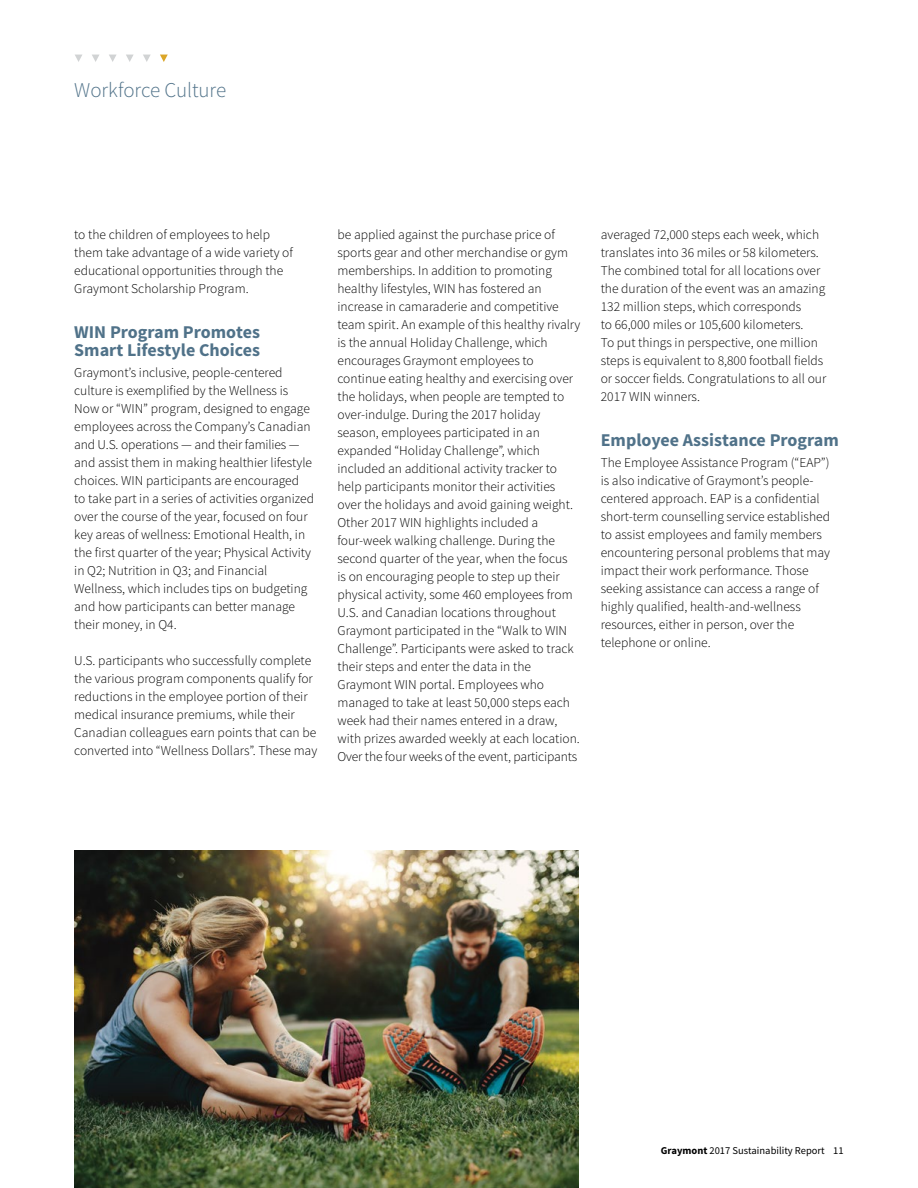
<style>
.page{position:relative;width:918px;height:1188px;background:#fff}
.page>*{position:absolute;margin:0;border:0;box-sizing:border-box;transform-origin:0 0}
.t1{font:300 21px "Source Sans Pro";color:#507289}
.t2{font:700 18px/18px "Source Sans Pro";color:#507289}
.t3{font:300 13.5px/18px "Source Sans Pro";color:#000}
.t4{font:10.5px "Source Sans Pro";color:#000}
.s1{font-weight:700}
</style>
<div class="page">
<svg style="left:75px;top:55px;width:7px;height:7px"></svg>
<svg style="left:92px;top:55px;width:7px;height:7px"></svg>
<svg style="left:109px;top:55px;width:7px;height:7px"></svg>
<svg style="left:126px;top:55px;width:7px;height:7px"></svg>
<svg style="left:143px;top:55px;width:7px;height:7px"></svg>
<svg style="left:160px;top:55px;width:8px;height:7px"></svg>
<img style="left:74px;top:850px;width:505px;height:338px">
<h1 class="t1" style="left:74px;top:77px;width:153px">Workforce Culture</h1>
<p class="t3" style="left:74px;top:226px;width:220px">to the children of employees to help them take advantage of a wide variety of educational opportunities through the Graymont Scholarship Program.</p>
<h2 class="t2" style="left:74px;top:324px;width:187px">WIN Program Promotes<br>Smart Lifestyle Choices</h2>
<p class="t3" style="left:74px;top:364px;width:241px">Graymont’s inclusive, people-centered culture is exemplified by the Wellness is Now or “WIN” program, designed to engage employees across the Company’s Canadian and U.S. operations — and their families — and assist them in making healthier lifestyle choices. WIN participants are encouraged<br>to take part in a series of activities organized over the course of the year, focused on four key areas of wellness: Emotional Health, in the first quarter of the year; Physical Activity in Q2; Nutrition in Q3; and Financial Wellness, which includes tips on budgeting and how participants can better manage their money, in Q4.</p>
<p class="t3" style="left:74px;top:652px;width:245px">U.S. participants who successfully complete the various program components qualify for reductions in the employee portion of their medical insurance premiums, while their Canadian colleagues earn points that can be converted into “Wellness Dollars”. These may</p>
<p class="t3" style="left:338px;top:226px;width:244px">be applied against the purchase price of sports gear and other merchandise or gym memberships. In addition to promoting healthy lifestyles, WIN has fostered an increase in camaraderie and competitive team spirit. An example of this healthy rivalry is the annual Holiday Challenge, which encourages Graymont employees to continue eating healthy and exercising over the holidays, when people are tempted to over-indulge. During the 2017 holiday season, employees participated in an expanded “Holiday Challenge”, which included an additional activity tracker to help participants monitor their activities over the holidays and avoid gaining weight.<br>Other 2017 WIN highlights included a four-week walking challenge. During the second quarter of the year, when the focus<br>is on encouraging people to step up their physical activity, some 460 employees from U.S. and Canadian locations throughout Graymont participated in the “Walk to WIN Challenge”. Participants were asked to track their steps and enter the data in the Graymont WIN portal. Employees who managed to take at least 50,000 steps each week had their names entered in a draw, with prizes awarded weekly at each location.<br>Over the four weeks of the event, participants</p>
<p class="t3" style="left:601px;top:226px;width:227px">averaged 72,000 steps each week, which translates into 36 miles or 58 kilometers.<br>The combined total for all locations over the duration of the event was an amazing 132 million steps, which corresponds<br>to 66,000 miles or 105,600 kilometers.<br>To put things in perspective, one million steps is equivalent to 8,800 football fields or soccer fields. Congratulations to all our 2017 WIN winners.</p>
<h2 class="t2" style="left:601px;top:432px;width:240px">Employee Assistance Program</h2>
<p class="t3" style="left:601px;top:454px;width:231px">The Employee Assistance Program (“EAP”) is also indicative of Graymont’s people&shy;centered approach. EAP is a confidential short-term counselling service established to assist employees and family members encountering personal problems that may impact their work performance. Those seeking assistance can access a range of highly qualified, health-and-wellness resources, either in person, over the telephone or online.</p>
<p class="t4" style="left:661px;top:1144px;width:184px"><span class="s1">Graymont</span> 2017 Sustainability Report 11</p>
</div>
